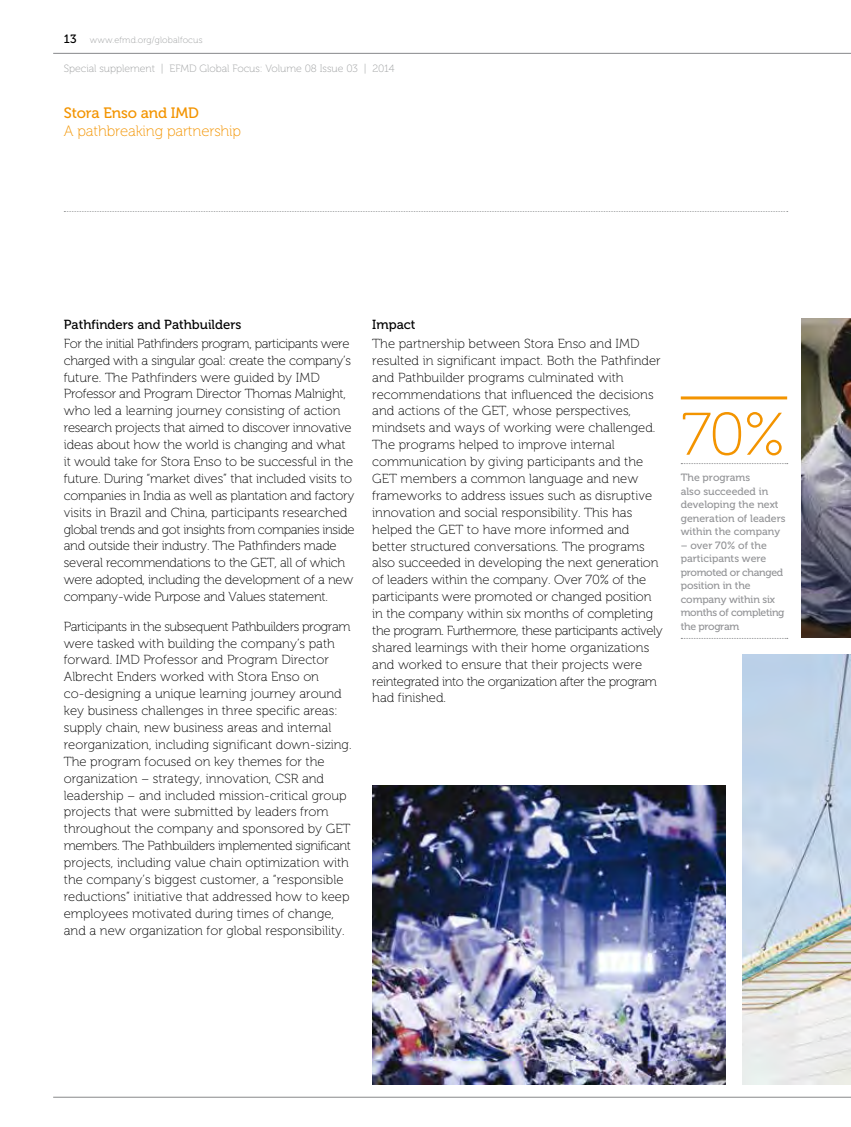
<style>
.page{position:relative;width:851px;height:1127px;background:#fff}
.page>*{position:absolute;margin:0;border:0;box-sizing:border-box;transform-origin:0 0}
.t1{font:60px "Museo 100";color:#f39400}
.t2{font:15px "Museo 100";letter-spacing:-.01em;color:#f39400}
.t3{font:15px "Museo 500";letter-spacing:-.01em;color:#f39400}
.t4{font:13.2px/17px "Museo 100";color:#000}
.t5{font:13.2px/17px "Museo 100";letter-spacing:-.02em;color:#000}
.t6{font:13.2px "Museo 500";color:#000}
.t7{font:10.5px/13.5px "Museo 500";color:#929396}
.t8{font:10.5px "Museo 100";color:#9c9e9f}
.t9{font:9px "Museo 100";letter-spacing:.02em;color:#9c9e9f}
.s1{font-family:"Museo 500";font-size:12px;color:#000}
</style>
<div class="page">
<hr style="left:53px;top:53px;width:797px;height:1px;background:#87888a">
<hr style="left:53px;top:1097px;width:797px;height:1px;background:#87888a">
<svg style="left:64px;top:211px;width:723px;height:1px"></svg>
<img style="left:742px;top:655px;width:108px;height:429px">
<img style="left:801px;top:319px;width:49px;height:319px">
<img style="left:372px;top:786px;width:353px;height:298px">
<hr style="left:680px;top:396px;width:107px;height:3px;background:#f39400">
<svg style="left:681px;top:463px;width:106px;height:1px"></svg>
<svg style="left:681px;top:638px;width:106px;height:1px"></svg>
<p class="t9" style="left:64px;top:35px;width:140px"><span class="s1">13</span> www.efmd.org/globalfocus</p>
<p class="t8" style="left:64px;top:62px;width:332px">Special supplement | EFMD Global Focus: Volume 08 Issue 03 | 2014</p>
<p class="t3" style="left:64px;top:104px;width:136px">Stora Enso and IMD</p>
<p class="t2" style="left:64px;top:122px;width:179px">A pathbreaking partnership</p>
<p class="t6" style="left:64px;top:317px;width:179px">Pathfinders and Pathbuilders</p>
<p class="t5" style="left:64px;top:335px;width:292px">For the initial Pathfinders program, participants were charged with a singular goal: create the company’s future. The Pathfinders were guided by IMD Professor and Program Director Thomas Malnight, who led a learning journey consisting of action research projects that aimed to discover innovative ideas about how the world is changing and what it would take for Stora Enso to be successful in the future. During “market dives” that included visits to companies in India as well as plantation and factory visits in Brazil and China, participants researched global trends and got insights from companies inside and outside their industry. The Pathfinders made several recommendations to the GET, all of which were adopted, including the development of a new company-wide Purpose and Values statement.</p>
<p class="t4" style="left:64px;top:618px;width:289px">Participants in the subsequent Pathbuilders program were tasked with building the company’s path forward. IMD Professor and Program Director Albrecht Enders worked with Stora Enso on co-designing a unique learning journey around key business challenges in three specific areas: supply chain, new business areas and internal reorganization, including significant down-sizing.<br>The program focused on key themes for the organization – strategy, innovation, CSR and leadership – and included mission-critical group projects that were submitted by leaders from throughout the company and sponsored by GET members. The Pathbuilders implemented significant projects, including value chain optimization with the company’s biggest customer, a “responsible reductions” initiative that addressed how to keep employees motivated during times of change, and a new organization for global responsibility.</p>
<p class="t6" style="left:372px;top:317px;width:45px">Impact</p>
<p class="t4" style="left:372px;top:335px;width:292px">The partnership between Stora Enso and IMD resulted in significant impact. Both the Pathfinder and Pathbuilder programs culminated with recommendations that influenced the decisions and actions of the GET, whose perspectives, mindsets and ways of working were challenged.<br>The programs helped to improve internal communication by giving participants and the GET members a common language and new frameworks to address issues such as disruptive innovation and social responsibility. This has helped the GET to have more informed and better structured conversations. The programs also succeeded in developing the next generation of leaders within the company. Over 70% of the participants were promoted or changed position in the company within six months of completing the program. Furthermore, these participants actively shared learnings with their home organizations and worked to ensure that their projects were reintegrated into the organization after the program had finished.</p>
<h1 class="t1" style="left:680px;top:402px;width:106px">70%</h1>
<p class="t7" style="left:680px;top:471px;width:106px">The programs<br>also succeeded in developing the next generation of leaders within the company</p>
<p class="t7" style="left:680px;top:538px;width:105px">– over 70% of the participants were promoted or changed position in the company within six months of completing the program</p>
</div>
